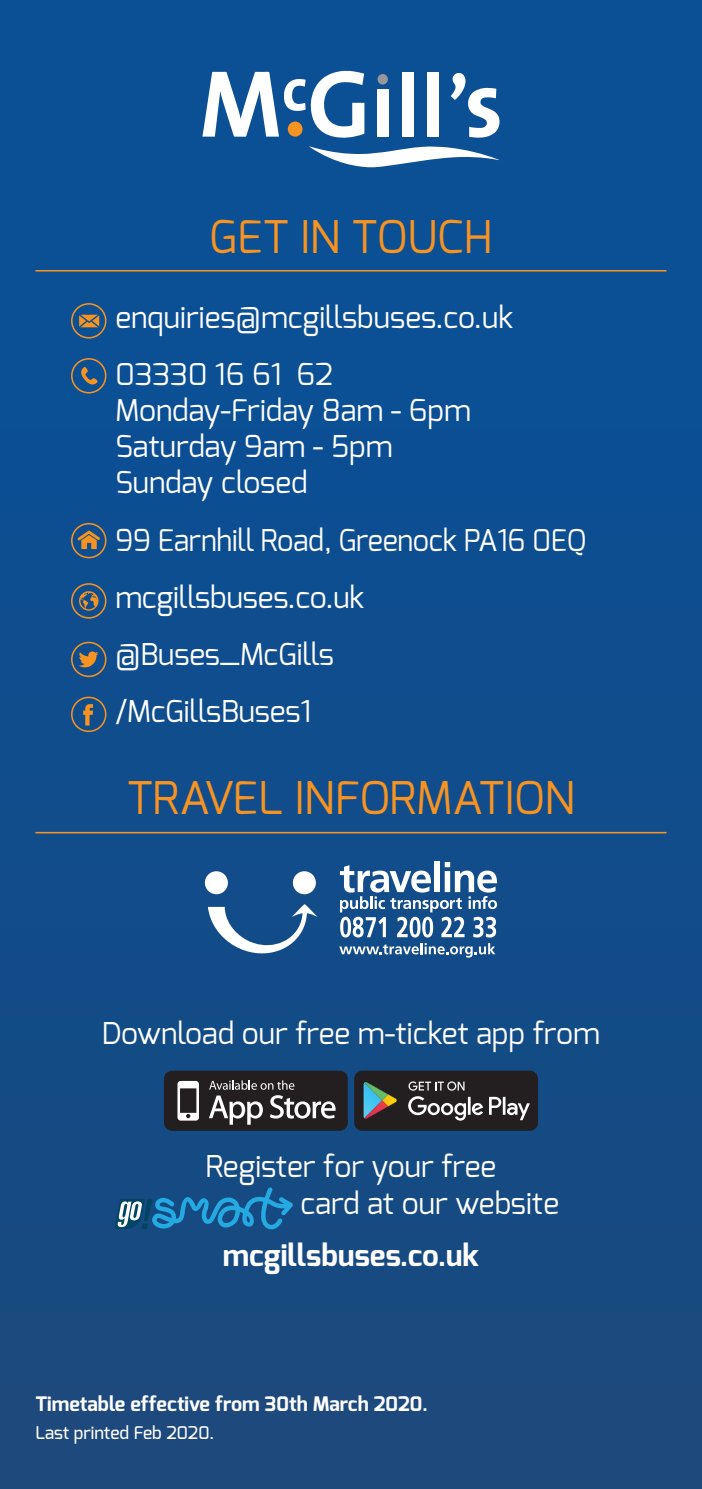
<style>
.page{position:relative;width:702px;height:1489px;background:#fff}
.page>*{position:absolute;margin:0;border:0;box-sizing:border-box;transform-origin:0 0}
.t1{font:45px "Exo";color:#f79321}
.t2{font:30px/36px "Exo";letter-spacing:-.005em;color:#fff}
.t3{font:30px "Exo";letter-spacing:-.005em;color:#fff;scale:.96 1}
.t4{font:700 30px "Exo";color:#fff}
.t5{font:700 20px "Exo";color:#fff}
.t6{font:500 17.5px "Exo";color:#fff}
</style>
<div class="page">
<div style="left:0;top:0;width:702px;height:1488px;background:linear-gradient(to bottom,#085099,#1a497d)"></div>
<svg style="left:309px;top:146px;width:190px;height:21px"></svg>
<div style="left:427px;top:72px;width:11px;height:65px;background:#fff"></div>
<div style="left:402px;top:72px;width:12px;height:65px;background:#fff"></div>
<div style="left:377px;top:89px;width:12px;height:48px;background:#fff"></div>
<svg style="left:202px;top:71px;width:162px;height:68px"></svg>
<svg style="left:450px;top:72px;width:50px;height:66px"></svg>
<div style="left:288px;top:121px;width:14px;height:16px;background:#f79321;border-radius:50%"></div>
<div style="left:377px;top:74px;width:11px;height:11px;background:#95979a;border-radius:50%"></div>
<div style="left:164px;top:1070px;width:184px;height:60px;background:#231f20;border-radius:8px"></div>
<svg style="left:177px;top:1080px;width:22px;height:40px"></svg>
<svg style="left:209px;top:1080px;width:85px;height:9px"></svg>
<svg style="left:209px;top:1095px;width:54px;height:29px"></svg>
<svg style="left:270px;top:1095px;width:65px;height:23px"></svg>
<div style="left:354px;top:1070px;width:184px;height:60px;background:#231f20;border-radius:8px"></div>
<svg style="left:408px;top:1081px;width:56px;height:9px"></svg>
<svg style="left:408px;top:1096px;width:122px;height:24px"></svg>
<svg style="left:363px;top:1082px;width:34px;height:37px"></svg>
<hr style="left:35px;top:270px;width:631px;height:1px;background:#f79321">
<svg style="left:208px;top:904px;width:109px;height:55px"></svg>
<svg style="left:205px;top:871px;width:111px;height:23px"></svg>
<div style="left:434px;top:861px;width:5px;height:31px;background:#fff"></div>
<svg style="left:339px;top:862px;width:158px;height:95px"></svg>
<hr style="left:35px;top:831px;width:631px;height:2px;background:#f79321">
<svg style="left:71px;top:303px;width:35px;height:35px"></svg>
<svg style="left:71px;top:583px;width:35px;height:35px"></svg>
<svg style="left:71px;top:358px;width:35px;height:35px"></svg>
<svg style="left:71px;top:523px;width:35px;height:35px"></svg>
<svg style="left:71px;top:641px;width:35px;height:36px"></svg>
<svg style="left:71px;top:696px;width:35px;height:36px"></svg>
<svg style="left:114px;top:1187px;width:179px;height:42px;background:#21699c"></svg>
<p class="t1" style="left:209px;top:207px;width:284px">GET IN TOUCH</p>
<p class="t2" style="left:115px;top:299px;width:399px">enquiries@mcgillsbuses.co.uk</p>
<p class="t2" style="left:115px;top:356px;width:357px">03330 16 61 62<br>Monday-Friday 8am - 6pm<br>Saturday 9am - 5pm<br>Sunday closed</p>
<p class="t3" style="left:115px;top:520px;width:492px">99 Earnhill Road, Greenock PA16 0EQ</p>
<p class="t2" style="left:115px;top:579px;width:251px">mcgillsbuses.co.uk</p>
<p class="t2" style="left:115px;top:636px;width:220px">@Buses_McGills</p>
<p class="t2" style="left:115px;top:693px;width:197px">/McGillsBuses1</p>
<p class="t1" style="left:127px;top:769px;width:450px">TRAVEL INFORMATION</p>
<p class="t2" style="left:102px;top:1015px;width:499px">Download our free m-ticket app from</p>
<p class="t2" style="left:300px;top:1147px;width:260px;line-height:37.5px;text-indent:-95px">Register for your free card at our website</p>
<p class="t4" style="left:223px;top:1235px;width:258px">mcgillsbuses.co.uk</p>
<p class="t5" style="left:35px;top:1390px;width:394px">Timetable effective from 30th March 2020.</p>
<p class="t6" style="left:35px;top:1421px;width:180px">Last printed Feb 2020.</p>
</div>
